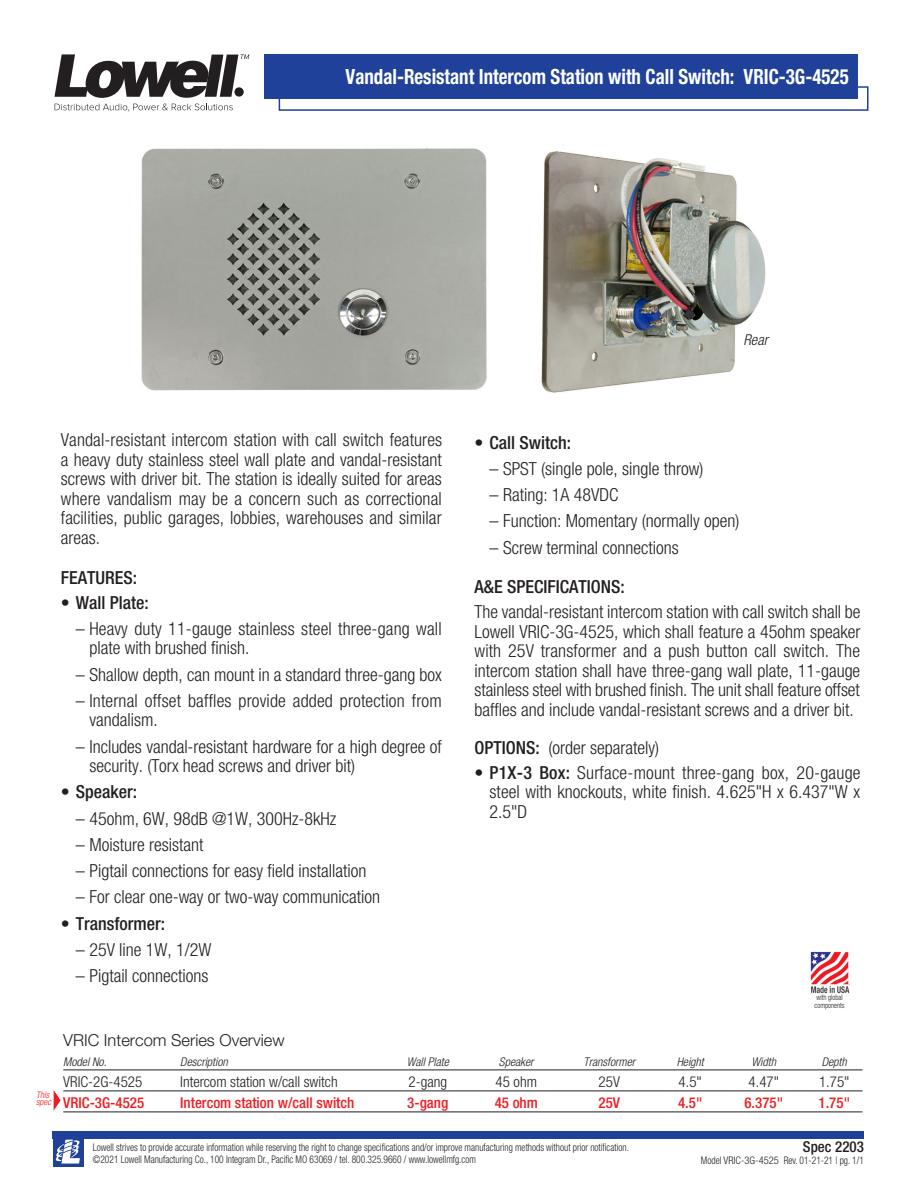
<style>
.page{position:relative;width:918px;height:1188px;background:#fff}
.page>*{position:absolute;margin:0;border:0;box-sizing:border-box;transform-origin:0 0}
.Product_-_Model_No{font:700 condensed 21px "Helvetica Neue LT Std";color:#fff;scale:.9 1}
.Paragraph_titles{font:300 condensed 18px/19.5px "Helvetica Neue LT Std";color:#231f20}
.A_E_text{font:300 condensed 18px/19.5px "Helvetica Neue LT Std";letter-spacing:.005em;color:#231f20;text-align:justify}
.Paragraph_titles-2{font:500 condensed 18px "Helvetica Neue LT Std";color:#231f20}
.Product_-_Subhead{font:300 16.5px "Helvetica Neue LT Std";color:#231f20}
.Subheads_18pt{font:500 condensed 15px "Helvetica Neue LT Std";color:#ee1d23}
.Subheads_18pt-2{font:300 condensed 15px "Helvetica Neue LT Std";color:#231f20}
.t1{font:500 condensed 15px "Helvetica Neue LT Std";color:#231f20}
.A_E_text-2{font:italic 300 condensed 15px "Helvetica Neue LT Std";color:#231f20}
.Subheads_18pt-3{font:italic 300 condensed 12px "Helvetica Neue LT Std";color:#231f20}
.t2{font:300 condensed 10.5px/12px "Helvetica Neue LT Std";color:#231f20;scale:.9 1}
.Product_-_Body_Descr{font:italic 300 condensed 9px "Helvetica Neue LT Std";color:#ee1d23}
.A_E_text-3{font:300 condensed 7.65px/7.6px "Helvetica Neue LT Std";color:#231f20;scale:.9 1}
.s1{font-weight:300}
.s2{font-weight:500}
</style>
<div class="page">
<div style="left:264px;top:54px;width:594px;height:45px;background:#20419a"></div>
<svg style="left:54px;top:54px;width:195px;height:57px"></svg>
<div style="left:53px;top:1131px;width:811px;height:7px;background:#20419a"></div>
<div style="left:53px;top:1133px;width:30px;height:34px;background:#20419a"></div>
<svg style="left:56px;top:1140px;width:24px;height:24px"></svg>
<img style="left:541px;top:144px;width:225px;height:249px">
<svg style="left:278px;top:86px;width:591px;height:25px"></svg>
<hr style="left:63px;top:1070px;width:799px;height:1px;background:#231f20">
<hr style="left:63px;top:1091px;width:799px;height:1px;background:#231f20">
<hr style="left:63px;top:1112px;width:799px;height:1px;background:#231f20">
<svg style="left:54px;top:1090px;width:7px;height:20px"></svg>
<img style="left:810px;top:951px;width:40px;height:43px">
<img style="left:141px;top:148px;width:346px;height:243px">
<p class="Product_-_Model_No" style="left:346px;top:64px;width:561px">Vandal-Resistant Intercom Station with Call Switch: VRIC-3G-4525</p>
<p class="A_E_text-2" style="left:743px;top:331px;width:26px">Rear</p>
<p class="Paragraph_titles" style="left:61px;top:430px;width:383px;text-align:justify">Vandal-resistant intercom station with call switch features a heavy duty stainless steel wall plate and vandal-resistant screws with driver bit. The station is ideally suited for areas where vandalism may be a concern such as correctional facilities, public garages, lobbies, warehouses and similar areas.</p>
<p class="Paragraph_titles-2" style="left:61px;top:566px;width:78px">FEATURES:</p>
<p class="Paragraph_titles-2" style="left:61px;top:591px;width:89px"><span class="s1">•</span> Wall Plate:</p>
<p class="Paragraph_titles" style="left:89px;top:618px;width:354px;text-indent:-14px">– Heavy duty 11-gauge stainless steel three-gang wall plate with brushed finish.</p>
<p class="Paragraph_titles" style="left:76px;top:664px;width:367px">– Shallow depth, can mount in a standard three-gang box</p>
<p class="Paragraph_titles" style="left:89px;top:690px;width:354px;text-indent:-14px">– Internal offset baffles provide added protection from vandalism.</p>
<p class="Paragraph_titles" style="left:89px;top:736px;width:354px;text-indent:-14px">– Includes vandal-resistant hardware for a high degree of security. (Torx head screws and driver bit)</p>
<p class="Paragraph_titles-2" style="left:61px;top:781px;width:78px"><span class="s1">•</span> Speaker:</p>
<p class="Paragraph_titles" style="left:76px;top:808px;width:262px">– 45ohm, 6W, 98dB @1W, 300Hz-8kHz</p>
<p class="Paragraph_titles" style="left:76px;top:834px;width:129px">– Moisture resistant</p>
<p class="Paragraph_titles" style="left:76px;top:861px;width:292px">– Pigtail connections for easy field installation</p>
<p class="Paragraph_titles" style="left:76px;top:887px;width:306px">– For clear one-way or two-way communication</p>
<p class="Paragraph_titles-2" style="left:61px;top:912px;width:106px"><span class="s1">•</span> Transformer:</p>
<p class="Paragraph_titles" style="left:76px;top:939px;width:137px">– 25V line 1W, 1/2W</p>
<p class="Paragraph_titles" style="left:76px;top:966px;width:134px">– Pigtail connections</p>
<p class="Paragraph_titles-2" style="left:475px;top:431px;width:98px"><span class="s1">•</span> Call Switch:</p>
<p class="Paragraph_titles" style="left:490px;top:459px;width:215px">– SPST (single pole, single throw)</p>
<p class="Paragraph_titles" style="left:490px;top:485px;width:131px">– Rating: 1A 48VDC</p>
<p class="Paragraph_titles" style="left:490px;top:511px;width:252px">– Function: Momentary (normally open)</p>
<p class="Paragraph_titles" style="left:490px;top:537px;width:191px">– Screw terminal connections</p>
<p class="Paragraph_titles-2" style="left:475px;top:576px;width:152px">A&amp;E SPECIFICATIONS:</p>
<p class="Paragraph_titles" style="left:475px;top:602px;width:388px;text-align:justify">The vandal-resistant intercom station with call switch shall be Lowell VRIC-3G-4525, which shall feature a 45ohm speaker with 25V transformer and a push button call switch. The intercom station shall have three-gang wall plate, 11-gauge stainless steel with brushed finish. The unit shall feature offset baffles and include vandal-resistant screws and a driver bit.</p>
<p class="Paragraph_titles" style="left:475px;top:738px;width:186px"><span class="s2">OPTIONS:</span> (order separately)</p>
<p class="A_E_text" style="left:490px;top:763px;width:373px;text-indent:-15px"><span class="s2">• P1X-3 Box:</span> Surface-mount three-gang box, 20-gauge steel with knockouts, white finish. 4.625"H x 6.437"W x 2.5"D</p>
<p class="A_E_text-3" style="left:815px;top:993px;width:35px">with global components</p>
<p class="Product_-_Body_Descr" style="left:36px;top:1089px;width:15px">This</p>
<p class="Product_-_Body_Descr" style="left:36px;top:1097px;width:16px">spec</p>
<p class="Product_-_Subhead" style="left:63px;top:1030px;width:223px">VRIC Intercom Series Overview</p>
<p class="Subheads_18pt-3" style="left:63px;top:1055px;width:45px">Model No.</p>
<p class="Subheads_18pt-3" style="left:180px;top:1055px;width:49px">Description</p>
<p class="Subheads_18pt-3" style="left:407px;top:1055px;width:44px">Wall Plate</p>
<p class="Subheads_18pt-3" style="left:499px;top:1055px;width:36px">Speaker</p>
<p class="Subheads_18pt-3" style="left:583px;top:1055px;width:53px">Transformer</p>
<p class="Subheads_18pt-3" style="left:677px;top:1055px;width:29px">Height</p>
<p class="Subheads_18pt-3" style="left:752px;top:1055px;width:26px">Width</p>
<p class="Subheads_18pt-3" style="left:822px;top:1055px;width:27px">Depth</p>
<p class="Subheads_18pt-2" style="left:63px;top:1073px;width:81px">VRIC-2G-4525</p>
<p class="Subheads_18pt-2" style="left:180px;top:1073px;width:159px">Intercom station w/call switch</p>
<p class="Subheads_18pt-2" style="left:409px;top:1073px;width:40px">2-gang</p>
<p class="Subheads_18pt-2" style="left:496px;top:1073px;width:43px">45 ohm</p>
<p class="Subheads_18pt-2" style="left:599px;top:1073px;width:23px">25V</p>
<p class="Subheads_18pt-2" style="left:679px;top:1073px;width:25px">4.5"</p>
<p class="Subheads_18pt-2" style="left:749px;top:1073px;width:32px">4.47"</p>
<p class="Subheads_18pt-2" style="left:819px;top:1073px;width:32px">1.75"</p>
<p class="Subheads_18pt" style="left:63px;top:1094px;width:83px">VRIC-3G-4525</p>
<p class="Subheads_18pt" style="left:180px;top:1094px;width:176px">Intercom station w/call switch</p>
<p class="Subheads_18pt" style="left:407px;top:1094px;width:43px">3-gang</p>
<p class="Subheads_18pt" style="left:495px;top:1094px;width:45px">45 ohm</p>
<p class="Subheads_18pt" style="left:598px;top:1094px;width:23px">25V</p>
<p class="Subheads_18pt" style="left:678px;top:1094px;width:26px">4.5"</p>
<p class="Subheads_18pt" style="left:744px;top:1094px;width:40px">6.375"</p>
<p class="Subheads_18pt" style="left:818px;top:1094px;width:33px">1.75"</p>
<p class="t2" style="left:93px;top:1141px;width:597px">Lowell strives to provide accurate information while reserving the right to change specifications and/or improve manufacturing methods without prior notification. ©2021 Lowell Manufacturing Co., 100 Integram Dr., Pacific MO 63069 / tel. 800.325.9660 / www.lowellmfg.com</p>
<p class="t1" style="left:803px;top:1138px;width:63px">Spec 2203</p>
<p class="t2" style="left:701px;top:1155px;width:183px">Model VRIC-3G-4525 Rev. 01-21-21 | pg. 1/1</p>
</div>
